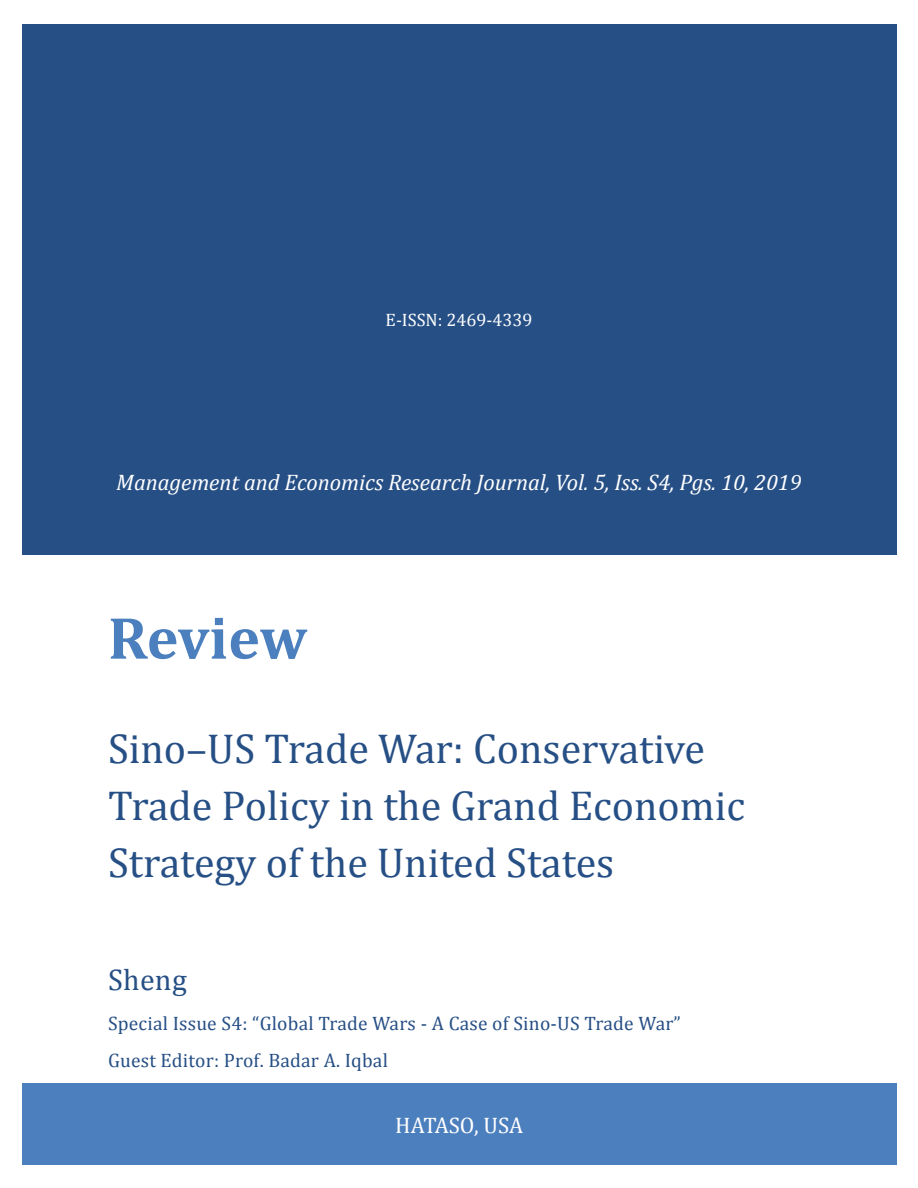
<style>
.page{position:relative;width:918px;height:1188px;background:#fff}
.page>*{position:absolute;margin:0;border:0;box-sizing:border-box;transform-origin:0 0}
.t1{font:700 60px "Cambria";letter-spacing:-.01em;color:#4c7fbe}
.t2{font:42px/57px "Cambria";color:#264f85}
.t3{font:30px "Cambria";letter-spacing:.01em;color:#264f85}
.t4{font:italic 22.5px "Cambria";color:#fff}
.t5{font:22.5px "Cambria";letter-spacing:-.01em;color:#fff}
.t6{font:19.5px/37.5px "Cambria";letter-spacing:.01em;color:#264f85}
.t7{font:18px "Cambria";color:#fff}
</style>
<div class="page">
<div style="left:22px;top:1083px;width:875px;height:82px;background:#4c7fbe"></div>
<div style="left:22px;top:24px;width:874px;height:531px;background:#264f85"></div>
<p class="t7" style="left:386px;top:309px;width:148px">E-ISSN: 2469-4339</p>
<p class="t4" style="left:116px;top:467px;width:687px">Management and Economics Research Journal, Vol. 5, Iss. S4, Pgs. 10, 2019</p>
<h1 class="t1" style="left:108px;top:596px;width:201px">Review</h1>
<h2 class="t2" style="left:108px;top:720px;width:638px">Sino–US Trade War: Conservative<br>Trade Policy in the Grand Economic<br>Strategy of the United States</h2>
<h3 class="t3" style="left:108px;top:962px;width:80px">Sheng</h3>
<p class="t6" style="left:108px;top:1004px;width:574px">Special Issue S4: “Global Trade Wars - A Case of Sino-US Trade War”<br>Guest Editor: Prof. Badar A. Iqbal</p>
<p class="t5" style="left:395px;top:1112px;width:129px">HATASO, USA</p>
</div>
